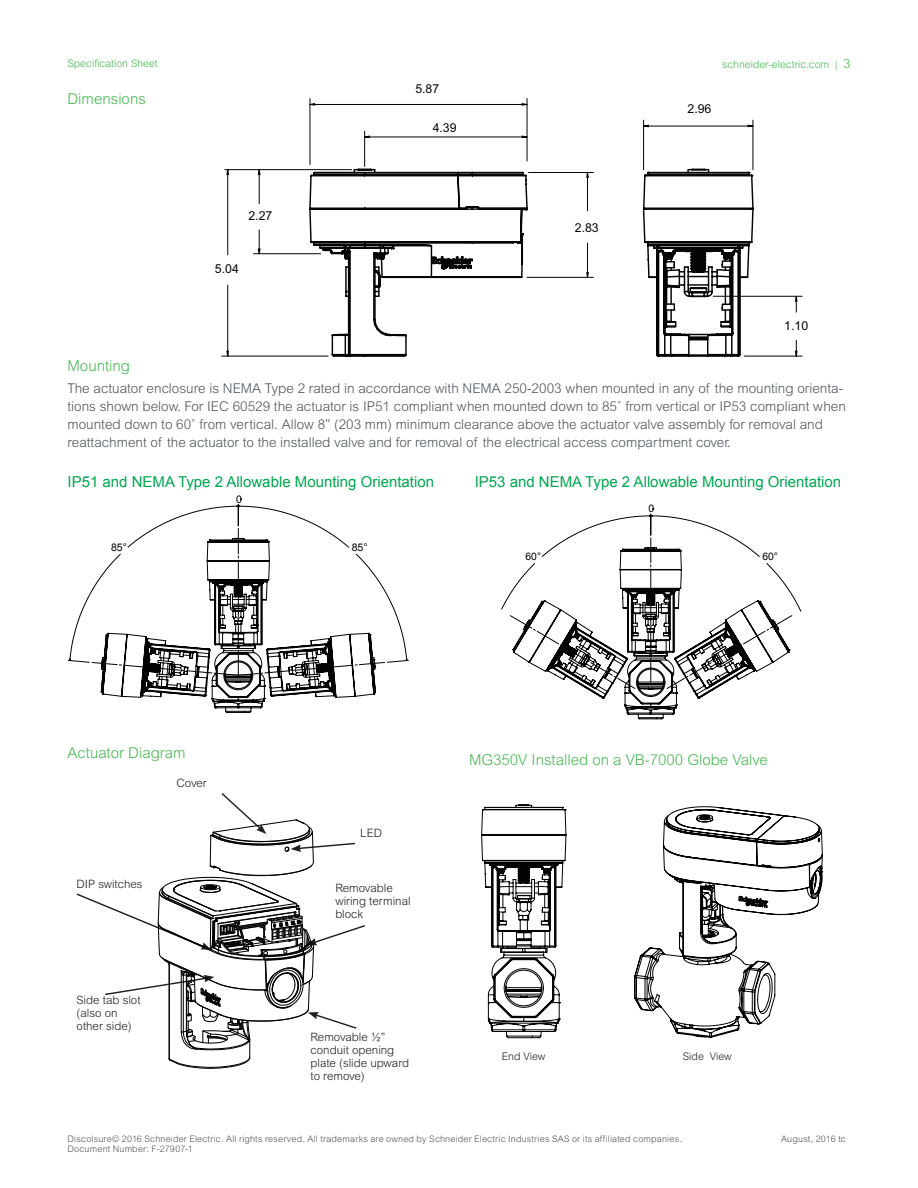
<style>
.page{position:relative;width:918px;height:1188px;background:#fff}
.page>*{position:absolute;margin:0;border:0;box-sizing:border-box;transform-origin:0 0}
.Table_or_Graphic_Tit{font:15px "Arial";color:#00a650}
.Subhead_Style_03{font:300 15px "Arial MT Std";color:#46b751}
.Body_Copy_Style{font:300 13.5px/18px "Arial MT Std";color:#4d555b}
.t1{font:12.3px "Arial";color:#030505}
.Table_Footnote_1stli{font:300 11.55px/12.9px "Arial MT Std";color:#231f20}
.Page_Number{font:300 10.5px "Arial MT Std";color:#46b751}
.Header_Style_1{font:300 10.5px "Arial MT Std";color:#46b751}
.Table_Footnote_1stli-2{font:300 10.5px "Arial MT Std";color:#231f20}
.t2{font:10.5px "Arial";color:#020304}
.t3{font:10.35px "Arial";color:#020304}
.Disclosure__Part___D{font:300 9px "Arial MT Std";letter-spacing:.02em;color:#4d555b}
.s1{font-size:12.75px}
</style>
<div class="page">
<svg style="left:226px;top:102px;width:572px;height:254px"></svg>
<hr style="left:259px;top:170px;width:1px;height:34px;background:#030505">
<hr style="left:253px;top:253px;width:68px;height:1px;background:#030505">
<hr style="left:227px;top:285px;width:1px;height:71px;background:#030505">
<hr style="left:227px;top:170px;width:1px;height:85px;background:#030505">
<hr style="left:222px;top:356px;width:106px;height:1px;background:#030505">
<hr style="left:225px;top:169px;width:127px;height:1px;background:#030505">
<hr style="left:365px;top:137px;width:162px;height:1px;background:#030505">
<hr style="left:364px;top:131px;width:1px;height:36px;background:#030505">
<hr style="left:310px;top:104px;width:217px;height:1px;background:#030505">
<hr style="left:310px;top:99px;width:1px;height:66px;background:#030505">
<hr style="left:527px;top:99px;width:1px;height:62px;background:#030505">
<hr style="left:744px;top:356px;width:58px;height:1px;background:#030505">
<hr style="left:713px;top:296px;width:89px;height:1px;background:#030505">
<hr style="left:644px;top:126px;width:109px;height:1px;background:#030505">
<hr style="left:643px;top:120px;width:1px;height:50px;background:#030505">
<hr style="left:753px;top:120px;width:1px;height:50px;background:#030505">
<svg style="left:258px;top:230px;width:2px;height:23px"></svg>
<svg style="left:795px;top:340px;width:2px;height:16px"></svg>
<svg style="left:795px;top:297px;width:2px;height:15px"></svg>
<svg style="left:734px;top:168px;width:20px;height:189px"></svg>
<svg style="left:308px;top:168px;width:426px;height:189px"></svg>
<svg style="left:70px;top:506px;width:337px;height:155px"></svg>
<svg style="left:91px;top:527px;width:295px;height:186px"></svg>
<svg style="left:501px;top:508px;width:300px;height:211px"></svg>
<svg style="left:76px;top:793px;width:289px;height:276px"></svg>
<svg style="left:481px;top:804px;width:86px;height:234px"></svg>
<svg style="left:634px;top:806px;width:189px;height:232px"></svg>
<p class="Header_Style_1" style="left:68px;top:58px;width:92px">Specification Sheet</p>
<p class="Page_Number" style="left:722px;top:58px;width:130px">schneider-electric.com | <span class="s1">3</span></p>
<p class="Subhead_Style_03" style="left:68px;top:90px;width:80px">Dimensions</p>
<p class="t1" style="left:248px;top:207px;width:26px">2.27</p>
<p class="t1" style="left:215px;top:261px;width:26px">5.04</p>
<p class="t1" style="left:415px;top:80px;width:26px">5.87</p>
<p class="t1" style="left:433px;top:120px;width:26px">4.39</p>
<p class="t1" style="left:575px;top:219px;width:26px">2.83</p>
<p class="t1" style="left:687px;top:101px;width:26px">2.96</p>
<p class="t1" style="left:784px;top:317px;width:26px">1.10</p>
<p class="Subhead_Style_03" style="left:68px;top:357px;width:64px">Mounting</p>
<p class="Body_Copy_Style" style="left:68px;top:379px;width:780px">The actuator enclosure is NEMA Type 2 rated in accordance with NEMA 250-2003 when mounted in any of the mounting orienta&shy;tions shown below. For IEC 60529 the actuator is IP51 compliant when mounted down to 85˚ from vertical or IP53 compliant when mounted down to 60˚ from vertical. Allow 8” (203 mm) minimum clearance above the actuator valve assembly for removal and reattachment of the actuator to the installed valve and for removal of the electrical access compartment cover.</p>
<p class="Table_or_Graphic_Tit" style="left:68px;top:472px;width:368px">IP51 and NEMA Type 2 Allowable Mounting Orientation</p>
<p class="Table_or_Graphic_Tit" style="left:475px;top:472px;width:368px">IP53 and NEMA Type 2 Allowable Mounting Orientation</p>
<p class="t2" style="left:236px;top:492px;width:7px">0</p>
<p class="t2" style="left:111px;top:541px;width:17px">85°</p>
<p class="t2" style="left:352px;top:541px;width:17px">85°</p>
<p class="t3" style="left:649px;top:502px;width:7px">0</p>
<p class="t3" style="left:526px;top:550px;width:17px">60°</p>
<p class="t3" style="left:762px;top:550px;width:17px">60°</p>
<p class="Subhead_Style_03" style="left:68px;top:744px;width:120px">Actuator Diagram</p>
<p class="Subhead_Style_03" style="left:469px;top:751px;width:300px">MG350V Installed on a VB-7000 Globe Valve</p>
<p class="Table_Footnote_1stli" style="left:177px;top:777px;width:31px">Cover</p>
<p class="Table_Footnote_1stli" style="left:77px;top:877px;width:68px">DIP switches</p>
<p class="Table_Footnote_1stli" style="left:77px;top:994px;width:66px">Side tab slot</p>
<p class="Table_Footnote_1stli" style="left:77px;top:1007px;width:57px">(also on other side)</p>
<p class="Table_Footnote_1stli" style="left:360px;top:826px;width:23px">LED</p>
<p class="Table_Footnote_1stli" style="left:335px;top:882px;width:77px">Removable wiring terminal block</p>
<p class="Table_Footnote_1stli" style="left:310px;top:1030px;width:100px">Removable ½” conduit opening plate (slide upward to remove)</p>
<p class="Table_Footnote_1stli-2" style="left:502px;top:1050px;width:45px">End View</p>
<p class="Table_Footnote_1stli-2" style="left:683px;top:1050px;width:51px">Side View</p>
<p class="Disclosure__Part___D" style="left:68px;top:1133px;width:616px">Discolsure© 2016 Schneider Electric. All rights reserved. All trademarks are owned by Schneider Electric Industries SAS or its affiliated companies.</p>
<p class="Disclosure__Part___D" style="left:781px;top:1133px;width:66px">August, 2016 tc</p>
<p class="Disclosure__Part___D" style="left:68px;top:1144px;width:127px">Document Number: F-27907-1</p>
</div>
